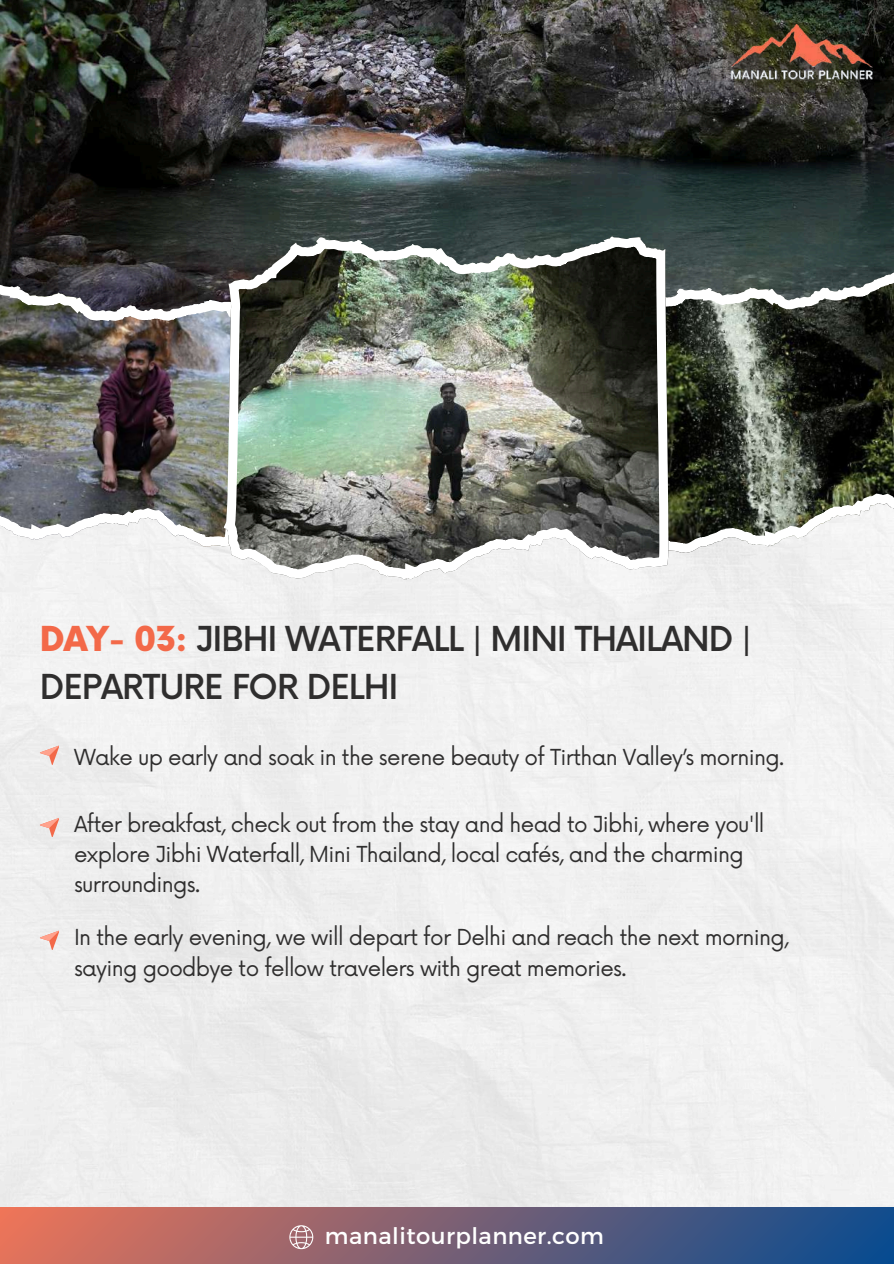
<style>
.page{position:relative;width:894px;height:1264px;background:#fff}
.page>*{position:absolute;margin:0;border:0;box-sizing:border-box;transform-origin:0 0}
.t1{font:500 33.45px/48.3px "Now";letter-spacing:-.03em;color:#2f2e2e}
.t2{font:22.8px "Montserrat";letter-spacing:.02em;color:#fff}
.t3{font:21.45px/30.3px "Now";letter-spacing:-.03em;color:#2f2e2e}
.s1{font-weight:900;color:#f36949}
</style>
<div class="page">
<img style="left:0;top:353px;width:893px;height:854px">
<img style="left:0;top:0;width:893px;height:353px">
<img style="left:730px;top:25px;width:142px;height:41px">
<img style="left:730px;top:66px;width:142px;height:19px">
<img style="left:0;top:284px;width:250px;height:243px">
<svg style="left:684px;top:266px;width:209px;height:231px;background:#42473f"></svg>
<img style="left:327px;top:237px;width:341px;height:303px">
<svg style="left:40px;top:745px;width:19px;height:19px"></svg>
<svg style="left:40px;top:817px;width:19px;height:20px"></svg>
<svg style="left:40px;top:930px;width:19px;height:19px"></svg>
<div style="left:0;top:1207px;width:893px;height:56px;background:linear-gradient(to right,#ea7459,#0b4c8f)"></div>
<svg style="left:289px;top:1225px;width:24px;height:24px"></svg>
<h1 class="t1" style="left:40px;top:616px;width:713px"><span class="s1">DAY- 03:</span> JIBHI WATERFALL | MINI THAILAND |<br>DEPARTURE FOR DELHI</h1>
<p class="t3" style="left:74px;top:742px;width:711px">Wake up early and soak in the serene beauty of Tirthan Valley’s morning.</p>
<p class="t3" style="left:74px;top:809px;width:691px">After breakfast, check out from the stay and head to Jibhi, where you'll explore Jibhi Waterfall, Mini Thailand, local cafés, and the charming surroundings.</p>
<p class="t3" style="left:74px;top:923px;width:716px">In the early evening, we will depart for Delhi and reach the next morning, saying goodbye to fellow travelers with great memories.</p>
<p class="t2" style="left:325px;top:1221px;width:280px">manalitourplanner.com</p>
</div>
